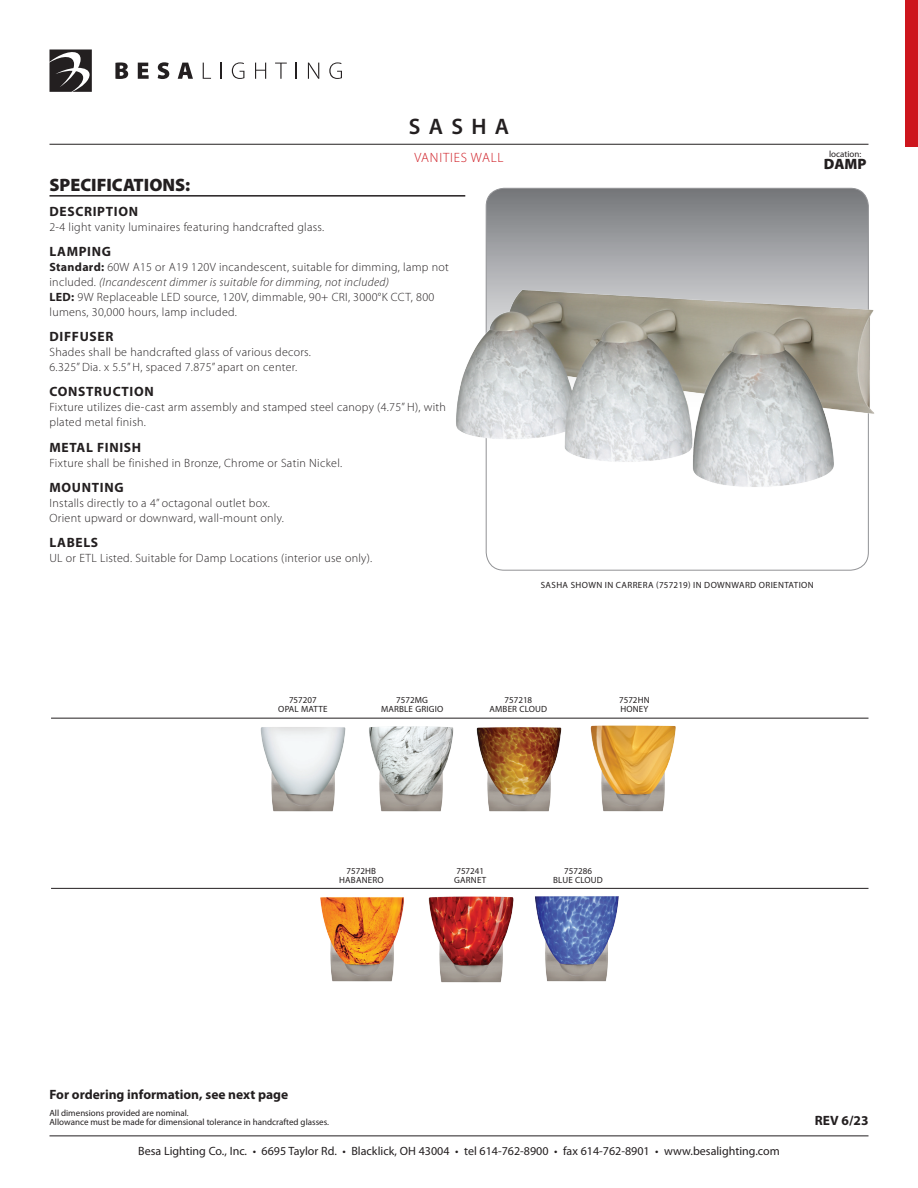
<style>
.page{position:relative;width:918px;height:1188px;background:#fff}
.page>*{position:absolute;margin:0;border:0;box-sizing:border-box;transform-origin:0 0}
.t1{font:600 22.5px "Myriad Pro";color:#231f20}
.t2{font:900 18px "Myriad Pro";color:#231f20}
.t3{font:900 15px "Myriad Pro";color:#231f20}
.t4{font:700 13.5px "Myriad Pro";letter-spacing:.05em;color:#231f20}
.t5{font:700 13.5px "Myriad Pro";color:#231f20}
.t6{font:300 13.5px "Myriad Pro";letter-spacing:.06em;color:#cd151d}
.t7{font:300 12px/15px "Myriad Pro";letter-spacing:.025em;color:#231f20}
.t8{font:12px "Myriad Pro";color:#231f20}
.t9{font:9px/9px "Myriad Pro";color:#231f20}
.t10{font:9px "Myriad Pro";letter-spacing:.045em;color:#231f20}
.t11{font:9px/9px "Myriad Pro";letter-spacing:.02em;color:#231f20;text-align:center}
.s1{font-weight:700}
.s2{font-style:italic}
</style>
<div class="page">
<hr style="left:50px;top:1136px;width:818px;height:1px;background:#231f20">
<svg style="left:115px;top:62px;width:13px;height:17px"></svg>
<svg style="left:138px;top:63px;width:11px;height:16px"></svg>
<svg style="left:158px;top:62px;width:11px;height:17px"></svg>
<svg style="left:178px;top:63px;width:15px;height:16px"></svg>
<svg style="left:203px;top:63px;width:8px;height:16px"></svg>
<svg style="left:221px;top:63px;width:1px;height:16px"></svg>
<svg style="left:232px;top:62px;width:12px;height:17px"></svg>
<svg style="left:255px;top:63px;width:11px;height:16px"></svg>
<svg style="left:275px;top:63px;width:12px;height:16px"></svg>
<svg style="left:296px;top:63px;width:1px;height:16px"></svg>
<svg style="left:308px;top:63px;width:11px;height:16px"></svg>
<svg style="left:329px;top:62px;width:13px;height:17px"></svg>
<svg style="left:50px;top:50px;width:42px;height:42px"></svg>
<hr style="left:50px;top:144px;width:818px;height:1px;background:#231f20">
<div style="left:905px;top:1px;width:13px;height:146px;background:#cd151d"></div>
<svg style="left:486px;top:188px;width:382px;height:382px"></svg>
<hr style="left:50px;top:195px;width:415px;height:2px;background:#231f20">
<img style="left:456px;top:287px;width:419px;height:206px">
<img style="left:260px;top:727px;width:86px;height:85px">
<img style="left:320px;top:897px;width:84px;height:85px">
<img style="left:535px;top:896px;width:84px;height:86px">
<img style="left:590px;top:725px;width:86px;height:87px">
<img style="left:369px;top:726px;width:85px;height:86px">
<img style="left:476px;top:727px;width:86px;height:85px">
<img style="left:428px;top:896px;width:86px;height:87px">
<hr style="left:51px;top:718px;width:818px;height:1px;background:#231f20">
<hr style="left:51px;top:888px;width:818px;height:1px;background:#231f20">
<h1 class="t1" style="left:409px;top:113px;width:102px">SASHA</h1>
<p class="t6" style="left:414px;top:149px;width:91px">Vanities wall</p>
<p class="t9" style="left:829px;top:149px;width:34px">location:</p>
<p class="t3" style="left:824px;top:154px;width:44px">DAMP</p>
<h2 class="t2" style="left:50px;top:172px;width:142px">SPECIFICATIONS:</h2>
<p class="t4" style="left:50px;top:202px;width:90px">DESCRIPTION</p>
<p class="t7" style="left:50px;top:219px;width:276px">2-4 light vanity luminaires featuring handcrafted glass.</p>
<p class="t4" style="left:50px;top:243px;width:63px">LAMPING</p>
<p class="t7" style="left:50px;top:259px;width:401px"><span class="s1">Standard:</span> 60W A15 or A19 120V incandescent, suitable for dimming, lamp not included. <span class="s2">(Incandescent dimmer is suitable for dimming, not included)<br></span><span class="s1">LED:</span> 9W Replaceable LED source, 120V, dimmable, 90+ CRI, 3000°K CCT, 800 lumens, 30,000 hours, lamp included.</p>
<p class="t4" style="left:50px;top:328px;width:65px">DIFFUSER</p>
<p class="t7" style="left:50px;top:345px;width:263px">Shades shall be handcrafted glass of various decors.<br>6.325” Dia. x 5.5” H, spaced 7.875” apart on center.</p>
<p class="t4" style="left:50px;top:383px;width:106px">CONSTRUCTION</p>
<p class="t7" style="left:50px;top:400px;width:398px">Fixture utilizes die-cast arm assembly and stamped steel canopy (4.75” H), with plated metal finish.</p>
<p class="t4" style="left:50px;top:438px;width:93px">METAL FINISH</p>
<p class="t7" style="left:50px;top:455px;width:294px">Fixture shall be finished in Bronze, Chrome or Satin Nickel.</p>
<p class="t4" style="left:50px;top:478px;width:76px">MOUNTING</p>
<p class="t7" style="left:50px;top:495px;width:236px">Installs directly to a 4” octagonal outlet box.<br>Orient upward or downward, wall-mount only.</p>
<p class="t4" style="left:50px;top:534px;width:50px">LABELS</p>
<p class="t7" style="left:50px;top:550px;width:324px">UL or ETL Listed. Suitable for Damp Locations (interior use only).</p>
<p class="t10" style="left:541px;top:580px;width:274px">sasha shown in Carrera (757219) in downward orientation</p>
<p class="t9" style="left:278px;top:696px;width:51px;text-align:center">757207 opal Matte</p>
<p class="t11" style="left:381px;top:696px;width:64px">7572MG<br>Marble Grigio</p>
<p class="t9" style="left:619px;top:696px;width:31px">7572HN<br>Honey</p>
<p class="t9" style="left:505px;top:696px;width:29px">757218</p>
<p class="t9" style="left:490px;top:705px;width:7px">Amb</p>
<p class="t9" style="left:508px;top:705px;width:41px">er Cloud</p>
<p class="t11" style="left:339px;top:866px;width:46px">7572H B<br>Habanero</p>
<p class="t9" style="left:454px;top:866px;width:34px">757241<br>Garnet</p>
<p class="t9" style="left:553px;top:866px;width:51px;text-align:center">757286<br>Blue Cloud</p>
<p class="t5" style="left:50px;top:1086px;width:240px">For ordering information, see next page</p>
<p class="t9" style="left:50px;top:1108px;width:281px">All dimensions provided are nominal.<br>Allowance must be made for dimensional tolerance in handcrafted glasses.</p>
<p class="t8" style="left:138px;top:1144px;width:643px">Besa Lighting Co., Inc. • 6695 Taylor Rd. • Blacklick, OH 43004 • tel 614-762-8900 • fax 614-762-8901 • www.besalighting.com</p>
<p class="t4" style="left:815px;top:1112px;width:55px">REV 6/23</p>
</div>
